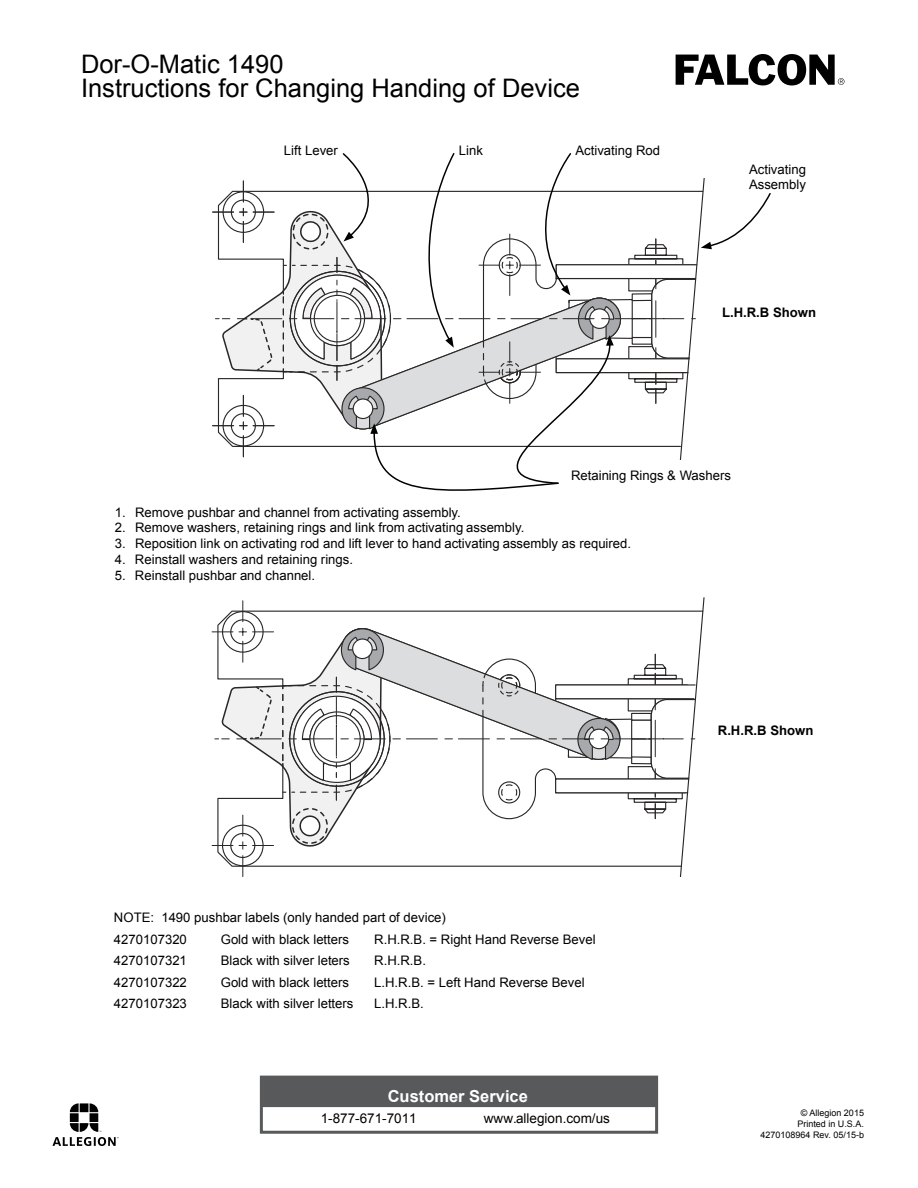
<style>
.page{position:relative;width:918px;height:1188px;background:#fff}
.page>*{position:absolute;margin:0;border:0;box-sizing:border-box;transform-origin:0 0}
.t1{font:25.5px/24px "Arial";color:#000}
.t2{font:700 16.5px "Arial";color:#fff}
.t3{font:13.5px "Arial";color:#000}
.t4{font:13.2px/15.8px "Arial";color:#000}
.t5{font:700 13.2px "Arial";color:#000}
.t6{font:9px/10.8px "Arial";color:#000;text-align:right}
</style>
<div class="page">
<svg style="left:212px;top:597px;width:493px;height:279px"></svg>
<svg style="left:213px;top:153px;width:558px;height:338px"></svg>
<svg style="left:53px;top:1103px;width:66px;height:43px"></svg>
<div style="left:264px;top:1080px;width:390px;height:27px;background:#58595b"></div>
<div style="left:260px;top:1076px;width:398px;height:58px;border:3px solid #58595b"></div>
<svg style="left:676px;top:54px;width:169px;height:32px"></svg>
<h1 class="t1" style="left:81px;top:52px;width:500px">Dor-O-Matic 1490<br>Instructions for Changing Handing of Device</h1>
<p class="t4" style="left:284px;top:143px;width:55px">Lift Lever</p>
<p class="t4" style="left:459px;top:143px;width:26px">Link</p>
<p class="t4" style="left:576px;top:143px;width:86px">Activating Rod</p>
<p class="t4" style="left:749px;top:161px;width:58px">Activating<br>Assembly</p>
<p class="t5" style="left:722px;top:303px;width:96px">L.H.R.B Shown</p>
<p class="t4" style="left:571px;top:468px;width:162px">Retaining Rings &amp; Washers</p>
<p class="t4" style="left:115px;top:504px;width:348px">1. Remove pushbar and channel from activating assembly.</p>
<p class="t4" style="left:115px;top:520px;width:411px">2. Remove washers, retaining rings and link from activating assembly.</p>
<p class="t4" style="left:115px;top:536px;width:518px">3. Reposition link on activating rod and lift lever to hand activating assembly as required.</p>
<p class="t4" style="left:115px;top:551px;width:240px">4. Reinstall washers and retaining rings.</p>
<p class="t4" style="left:115px;top:567px;width:202px">5. Reinstall pushbar and channel.</p>
<p class="t4" style="left:114px;top:907px;width:333px;line-height:21.6px">NOTE: 1490 pushbar labels (only handed part of device)<br>4270107320</p>
<p class="t4" style="left:221px;top:931px;width:130px">Gold with black letters</p>
<p class="t4" style="left:374px;top:931px;width:223px">R.H.R.B. = Right Hand Reverse Bevel</p>
<p class="t4" style="left:114px;top:953px;width:74px">4270107321</p>
<p class="t4" style="left:221px;top:953px;width:131px">Black with silver leters</p>
<p class="t4" style="left:374px;top:953px;width:53px">R.H.R.B.</p>
<p class="t4" style="left:114px;top:974px;width:74px">4270107322</p>
<p class="t4" style="left:221px;top:974px;width:130px">Gold with black letters</p>
<p class="t4" style="left:374px;top:974px;width:212px">L.H.R.B. = Left Hand Reverse Bevel</p>
<p class="t4" style="left:114px;top:996px;width:74px">4270107323</p>
<p class="t4" style="left:221px;top:996px;width:134px">Black with silver letters</p>
<p class="t4" style="left:374px;top:996px;width:51px">L.H.R.B.</p>
<p class="t2" style="left:388px;top:1085px;width:142px">Customer Service</p>
<p class="t3" style="left:321px;top:1110px;width:98px">1-877-671-7011</p>
<p class="t3" style="left:484px;top:1110px;width:128px">www.allegion.com/us</p>
<p class="t5" style="left:718px;top:722px;width:97px">R.H.R.B Shown</p>
<p class="t6" style="left:761px;top:1108px;width:105px">© Allegion 2015<br>Printed in U.S.A.<br>4270108964 Rev. 05/15-b</p>
</div>
